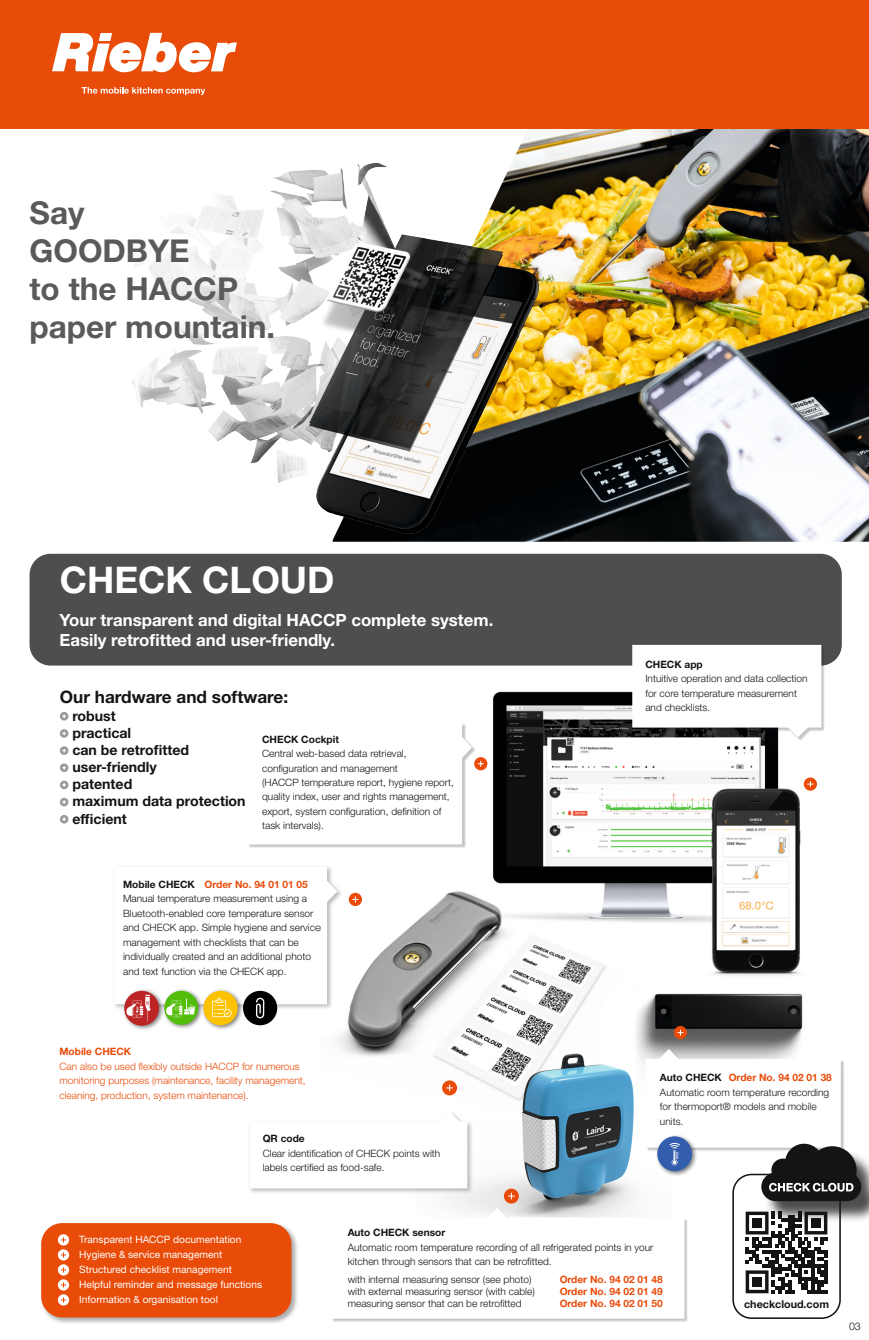
<style>
.page{position:relative;width:869px;height:1340px;background:#fff}
.page>*{position:absolute;margin:0;border:0;box-sizing:border-box;transform-origin:0 0}
.t1{font:700 36.75px "Helvetica Neue LT Std";color:#fff}
.t2{font:700 31.5px/37.8px "Helvetica Neue LT Std";color:#5a5a5a}
.t3{font:700 17.15px "Helvetica Neue LT Std";color:#131413}
.t4{font:700 16.8px "Helvetica Neue LT Std";color:#fff}
.t5{font:700 14.17px "Helvetica Neue LT Std";color:#131413}
.t6{font:700 10.67px "Helvetica Neue LT Std";color:#131413}
.t7{font:300 10.5px "Helvetica Neue LT Std";color:#131413}
.t8{font:300 10.15px/14.5px "Helvetica Neue LT Std";color:#131413}
.t9{font:10.15px "Helvetica Neue LT Std";color:#fff}
.t10{font:300 10.15px/14.5px "Helvetica Neue LT Std";color:#e94b08}
.t11{font:700 10.15px "Helvetica Neue LT Std";color:#e94b08}
.t12{font:700 10.15px "Helvetica Neue LT Std";color:#131413}
</style>
<div class="page">
<img style="left:450px;top:1110px;width:184px;height:97px">
<div style="left:122px;top:988px;width:42px;height:43px;background:#131413;opacity:.55"></div>
<div style="left:124px;top:990px;width:35px;height:35px;background:#bc2425;border-radius:50%"></div>
<div style="left:162px;top:988px;width:41px;height:42px;background:#131413;opacity:.55"></div>
<div style="left:164px;top:990px;width:34px;height:34px;background:#52bd0a;border-radius:50%"></div>
<div style="left:201px;top:988px;width:42px;height:42px;background:#131413;opacity:.55"></div>
<div style="left:203px;top:990px;width:34px;height:35px;background:#fcc200;border-radius:50%"></div>
<div style="left:243px;top:990px;width:34px;height:35px;background:#000;border-radius:50%"></div>
<svg style="left:115px;top:988px;width:205px;height:34px"></svg>
<div style="left:30px;top:554px;width:811px;height:111px;background:#4e4e4e;border-radius:21px"></div>
<div style="left:60px;top:712px;width:8px;height:8px;background:#999;border-radius:50%"></div>
<svg style="left:62px;top:714px;width:4px;height:4px"></svg>
<svg style="left:60px;top:729px;width:8px;height:8px"></svg>
<svg style="left:62px;top:731px;width:4px;height:4px"></svg>
<svg style="left:60px;top:746px;width:8px;height:9px"></svg>
<svg style="left:62px;top:749px;width:4px;height:3px"></svg>
<svg style="left:60px;top:763px;width:8px;height:9px"></svg>
<svg style="left:62px;top:766px;width:4px;height:3px"></svg>
<svg style="left:60px;top:780px;width:8px;height:9px"></svg>
<svg style="left:60px;top:797px;width:8px;height:9px"></svg>
<svg style="left:62px;top:800px;width:4px;height:3px"></svg>
<div style="left:60px;top:815px;width:8px;height:8px;background:#999;border-radius:50%"></div>
<svg style="left:62px;top:817px;width:4px;height:4px"></svg>
<img style="left:320px;top:691px;width:497px;height:419px">
<svg style="left:474px;top:757px;width:13px;height:13px"></svg>
<svg style="left:478px;top:761px;width:5px;height:5px"></svg>
<svg style="left:673px;top:1026px;width:13px;height:13px"></svg>
<svg style="left:677px;top:1029px;width:5px;height:6px"></svg>
<svg style="left:348px;top:892px;width:14px;height:14px"></svg>
<svg style="left:352px;top:896px;width:6px;height:6px"></svg>
<svg style="left:803px;top:777px;width:13px;height:13px"></svg>
<svg style="left:807px;top:781px;width:5px;height:5px"></svg>
<div style="left:248px;top:723px;width:227px;height:125px;background:#131413;opacity:.25"></div>
<svg style="left:248px;top:722px;width:223px;height:122px"></svg>
<div style="left:632px;top:645px;width:193px;height:96px;background:#131413;opacity:.25"></div>
<svg style="left:632px;top:645px;width:189px;height:92px"></svg>
<div style="left:442px;top:1080px;width:15px;height:15px;background:#e94b08;border-radius:50%"></div>
<svg style="left:446px;top:1084px;width:6px;height:6px"></svg>
<div style="left:248px;top:1110px;width:225px;height:84px;background:#131413;opacity:.3"></div>
<svg style="left:250px;top:1111px;width:217px;height:77px"></svg>
<svg style="left:503px;top:1188px;width:15px;height:15px"></svg>
<svg style="left:508px;top:1193px;width:6px;height:6px"></svg>
<div style="left:332px;top:1208px;width:355px;height:114px;background:#131413;opacity:.25"></div>
<svg style="left:332px;top:1207px;width:352px;height:111px"></svg>
<img style="left:397px;top:128px;width:471px;height:413px">
<img style="left:48px;top:133px;width:534px;height:421px">
<svg style="left:0;top:128px;width:397px;height:340px"></svg>
<div style="left:40px;top:1221px;width:258px;height:103px;background:#131413;opacity:.35"></div>
<div style="left:41px;top:1223px;width:250px;height:94px;background:#e94b08;border-radius:21px"></div>
<div style="left:58px;top:1234px;width:11px;height:11px;background:#fff;border-radius:50%"></div>
<svg style="left:61px;top:1237px;width:5px;height:5px"></svg>
<div style="left:58px;top:1249px;width:11px;height:11px;background:#fff;border-radius:50%"></div>
<svg style="left:61px;top:1252px;width:5px;height:5px"></svg>
<div style="left:58px;top:1264px;width:11px;height:11px;background:#fff;border-radius:50%"></div>
<svg style="left:61px;top:1267px;width:5px;height:5px"></svg>
<svg style="left:58px;top:1279px;width:11px;height:11px"></svg>
<svg style="left:61px;top:1282px;width:5px;height:5px"></svg>
<svg style="left:58px;top:1294px;width:11px;height:11px"></svg>
<svg style="left:61px;top:1297px;width:5px;height:5px"></svg>
<div style="left:732px;top:1173px;width:108px;height:145px;border:2px solid #131413;border-radius:18px"></div>
<svg style="left:745px;top:1211px;width:82px;height:82px"></svg>
<div style="left:751px;top:1218px;width:10px;height:9px;background:#131413"></div>
<div style="left:810px;top:1218px;width:10px;height:9px;background:#131413"></div>
<div style="left:751px;top:1276px;width:10px;height:10px;background:#131413"></div>
<div style="left:764px;top:1146px;width:104px;height:76px;background:#131413;opacity:.75"></div>
<svg style="left:645px;top:1049px;width:215px;height:152px"></svg>
<div style="left:0;top:0;width:868px;height:128px;background:#e94b08"></div>
<svg style="left:82px;top:87px;width:123px;height:8px"></svg>
<svg style="left:52px;top:33px;width:185px;height:39px"></svg>
<p class="t2" style="left:30px;top:193px;width:161px">Say<br>GOODBYE</p>
<p class="t2" style="left:30px;top:269px;width:210px">to the HACCP</p>
<p class="t2" style="left:30px;top:307px;width:247px">paper mountain.</p>
<p class="t1" style="left:60px;top:557px;width:276px">CHECK CLOUD</p>
<p class="t4" style="left:59px;top:609px;width:435px">Your transparent and digital HACCP complete system.</p>
<p class="t4" style="left:59px;top:629px;width:277px">Easily retrofitted and user-friendly.</p>
<p class="t3" style="left:60px;top:686px;width:230px">Our hardware and software:</p>
<p class="t5" style="left:72px;top:706px;width:45px">robust</p>
<p class="t5" style="left:72px;top:724px;width:60px">practical</p>
<p class="t5" style="left:72px;top:741px;width:118px">can be retrofitted</p>
<p class="t5" style="left:72px;top:758px;width:86px">user-friendly</p>
<p class="t5" style="left:72px;top:775px;width:61px">patented</p>
<p class="t5" style="left:72px;top:792px;width:175px">maximum data protection</p>
<p class="t5" style="left:72px;top:809px;width:56px">efficient</p>
<p class="t12" style="left:262px;top:732px;width:78px">CHECK Cockpit</p>
<p class="t8" style="left:262px;top:746px;width:193px">Central web-based data retrieval, configuration and management<br>(HACCP temperature report, hygiene report, quality index, user and rights management, export, system configuration, definition of task intervals).</p>
<p class="t12" style="left:123px;top:878px;width:73px">Mobile CHECK</p>
<p class="t8" style="left:123px;top:891px;width:199px">Manual temperature measurement using a Bluetooth-enabled core temperature sensor and CHECK app. Simple hygiene and service management with checklists that can be individually created and an additional photo and text function via the CHECK app.</p>
<p class="t11" style="left:204px;top:878px;width:105px">Order No. 94 01 01 05</p>
<p class="t12" style="left:645px;top:658px;width:59px">CHECK app</p>
<p class="t8" style="left:645px;top:671px;width:163px">Intuitive operation and data collection for core temperature measurement and checklists.</p>
<p class="t11" style="left:59px;top:1045px;width:73px">Mobile CHECK</p>
<p class="t10" style="left:59px;top:1058px;width:247px">Can also be used flexibly outside HACCP for numerous monitoring purposes (maintenance, facility management, cleaning, production, system maintenance).</p>
<p class="t12" style="left:262px;top:1132px;width:43px">QR code</p>
<p class="t8" style="left:262px;top:1145px;width:179px">Clear identification of CHECK points with labels certified as food-safe.</p>
<p class="t11" style="left:728px;top:1071px;width:105px">Order No. 94 02 01 38</p>
<p class="t12" style="left:659px;top:1071px;width:63px">Auto CHECK</p>
<p class="t8" style="left:659px;top:1084px;width:171px">Automatic room temperature recording for thermoport® models and mobile units.</p>
<p class="t12" style="left:347px;top:1226px;width:99px">Auto CHECK sensor</p>
<p class="t8" style="left:347px;top:1239px;width:307px">Automatic room temperature recording of all refrigerated points in your kitchen through sensors that can be retrofitted.</p>
<p class="t8" style="left:347px;top:1271px;width:185px">with internal measuring sensor (see photo)</p>
<p class="t11" style="left:559px;top:1272px;width:105px">Order No. 94 02 01 48</p>
<p class="t8" style="left:347px;top:1283px;width:188px">with external measuring sensor (with cable)</p>
<p class="t11" style="left:559px;top:1284px;width:105px">Order No. 94 02 01 49</p>
<p class="t8" style="left:347px;top:1295px;width:175px">measuring sensor that can be retrofitted</p>
<p class="t11" style="left:559px;top:1296px;width:105px">Order No. 94 02 01 50</p>
<p class="t9" style="left:79px;top:1233px;width:163px">Transparent HACCP documentation</p>
<p class="t9" style="left:79px;top:1248px;width:145px">Hygiene &amp; service management</p>
<p class="t9" style="left:79px;top:1263px;width:154px">Structured checklist management</p>
<p class="t9" style="left:79px;top:1278px;width:184px">Helpful reminder and message functions</p>
<p class="t9" style="left:79px;top:1293px;width:140px">Information &amp; organisation tool</p>
<p class="t6" style="left:743px;top:1297px;width:86px">checkcloud.com</p>
<p class="t7" style="left:848px;top:1319px;width:13px">03</p>
</div>
